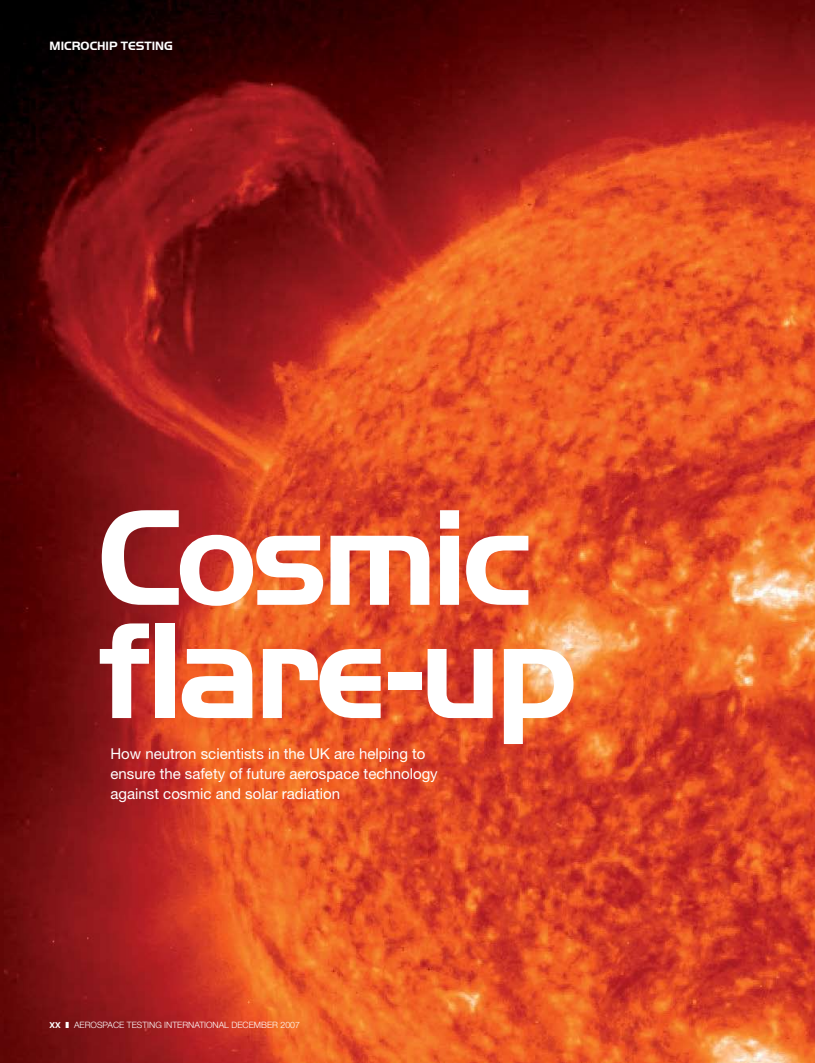
<style>
.page{position:relative;width:815px;height:1063px;background:#fff}
.page>*{position:absolute;margin:0;border:0;box-sizing:border-box;transform-origin:0 0}
.t1{font:700 141.88px/113.2px "Handel Gothic EF";letter-spacing:-.05em;color:#fff}
.t2{font:15px/20px "Helvetica Neue";color:#fff}
.t3{font:700 12.5px "Handel Gothic EF";color:#fff}
.t4{font:300 8.75px "Helvetica Neue";color:#fff}
.s1{font-family:"Handel Gothic EF";font-weight:700}
</style>
<div class="page">
<img style="left:0;top:0;width:815px;height:1063px">
<p class="t3" style="left:50px;top:38px;width:125px">MICROCHIP TESTING</p>
<h1 class="t1" style="left:97px;top:501px;width:482px">Cosmic flare-up</h1>
<p class="t2" style="left:110px;top:743px;width:329px">How neutron scientists in the UK are helping to ensure the safety of future aerospace technology against cosmic and solar radiation</p>
<p class="t4" style="left:50px;top:1019px;width:252px"><span class="s1">xx</span> ❚ AEROSPACE TESTING INTERNATIONAL DECEMBER 2007</p>
</div>
